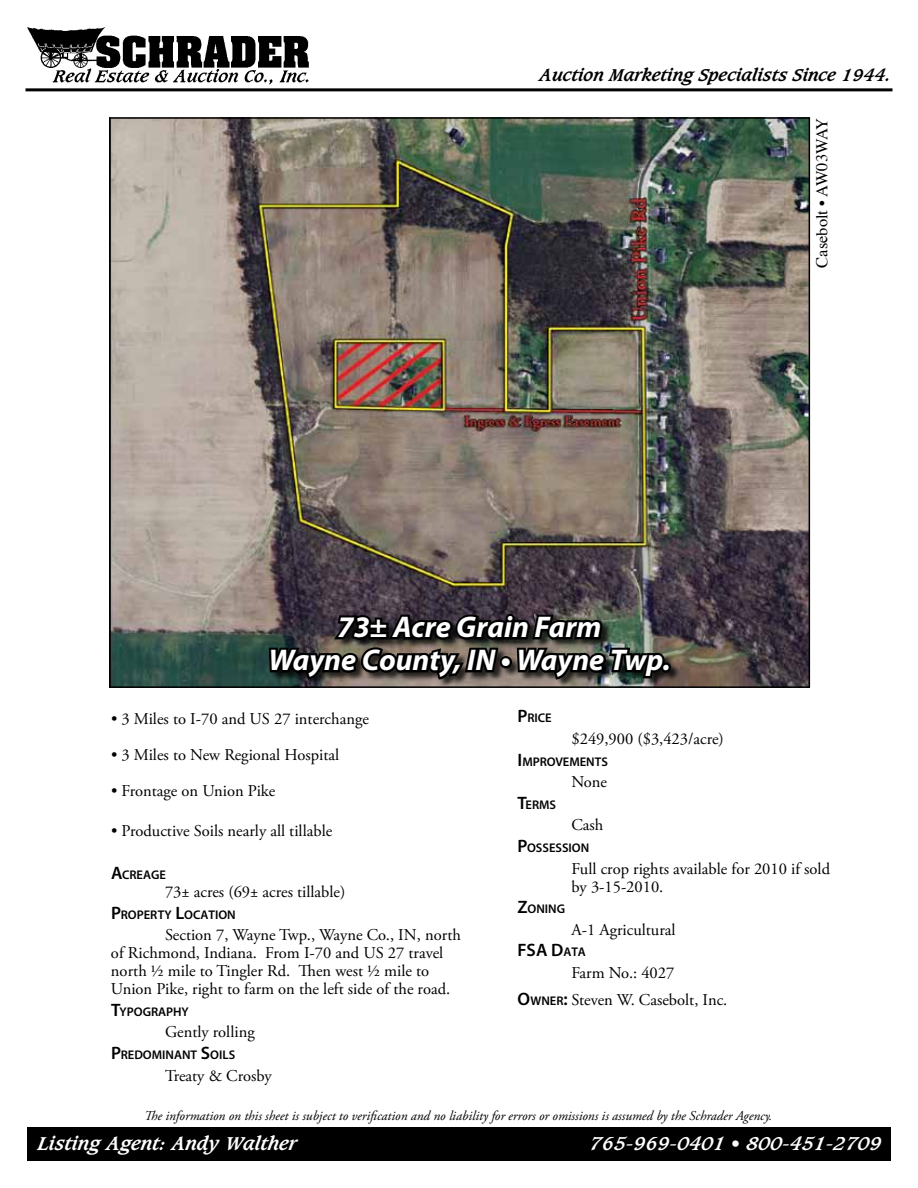
<style>
.page{position:relative;width:918px;height:1188px;background:#fff}
.page>*{position:absolute;margin:0;border:0;box-sizing:border-box;transform-origin:0 0}
.t1{font:italic 700 30px/33px "Myriad Pro";color:#fff;text-align:center}
.t2{font:italic 700 18px "Caxton";color:#fff}
.t3{font:600 18px "Myriad Pro";color:#000}
.t4{font:16.5px/18px "Adobe Garamond Pro";color:#000}
.t5{font:italic 700 16.5px "Caxton";color:#000}
.t6{font:16.5px "Times";color:#000}
.t7{font:italic 13.5px "Adobe Garamond Pro";color:#000}
.t8{font:600 12.6px "Myriad Pro";color:#000}
.s1{font-size:18px}
.s2{font-size:12.6px}
.s3{font-family:"Myriad Pro";font-weight:600;font-size:18px}
.s4{font-family:"Myriad Pro";font-weight:600;font-size:12.6px}
</style>
<div class="page">
<img style="left:112px;top:120px;width:695px;height:565px">
<hr style="left:27px;top:88px;width:864px;height:3px;background:#000">
<div style="left:27px;top:1128px;width:864px;height:33px;background:#000"></div>
<img style="left:27px;top:27px;width:282px;height:58px">
<div style="left:270px;top:615px;width:411px;height:73px;background:#000;opacity:.75"></div>
<img style="left:266px;top:496px;width:401px;height:192px">
<div style="left:661px;top:663px;width:10px;height:10px;border:4px solid #000;border-radius:50%"></div>
<p class="t5" style="left:539px;top:65px;width:353px">Auction Marketing Specialists Since 1944.</p>
<h1 class="t1" style="left:268px;top:610px;width:404px">73± Acre Grain Farm<br>Wayne County, IN • Wayne Twp.</h1>
<p class="t6" style="left:806px;top:268px;width:151px;rotate:-90deg">Casebolt • AW03WAY</p>
<p class="t4" style="left:111px;top:710px;width:259px">• 3 Miles to I-70 and US 27 interchange</p>
<p class="t4" style="left:111px;top:746px;width:230px">• 3 Miles to New Regional Hospital</p>
<p class="t4" style="left:111px;top:782px;width:166px">• Frontage on Union Pike</p>
<p class="t4" style="left:111px;top:822px;width:223px">• Productive Soils nearly all tillable</p>
<p class="t8" style="left:111px;top:867px;width:57px"><span class="s1">A</span>CREAGE</p>
<p class="t4" style="left:165px;top:883px;width:182px">73± acres (69± acres tillable)</p>
<p class="t8" style="left:111px;top:906px;width:126px"><span class="s1">P</span>ROPERTY <span class="s1">L</span>OCATION</p>
<p class="t4" style="left:111px;top:926px;width:351px;text-indent:54px">Section 7, Wayne Twp., Wayne Co., IN, north of Richmond, Indiana. From I-70 and US 27 travel north ½ mile to Tingler Rd. Then west ½ mile to Union Pike, right to farm on the left side of the road.</p>
<p class="t8" style="left:111px;top:1003px;width:79px"><span class="s1">T</span>YPOGRAP HY</p>
<p class="t4" style="left:165px;top:1024px;width:91px">Gently rolling</p>
<p class="t8" style="left:111px;top:1047px;width:119px"><span class="s1">P</span>REDOMINANT <span class="s1">S</span>OILS</p>
<p class="t4" style="left:165px;top:1067px;width:108px">Treaty &amp; Crosby</p>
<p class="t8" style="left:518px;top:710px;width:36px"><span class="s1">P</span>RICE</p>
<p class="t4" style="left:572px;top:730px;width:154px">$249,900 ($3,423/acre)</p>
<p class="t8" style="left:518px;top:753px;width:91px"><span class="s1">I</span> MPROVEMENTS</p>
<p class="t4" style="left:572px;top:774px;width:37px">None</p>
<p class="t8" style="left:518px;top:797px;width:39px"><span class="s1">T</span>ERMS</p>
<p class="t4" style="left:572px;top:817px;width:33px">Cash</p>
<p class="t8" style="left:518px;top:840px;width:73px"><span class="s1">P</span>OSSESSION</p>
<p class="t4" style="left:572px;top:860px;width:260px">Full crop rights available for 2010 if sold by 3-15-2010.</p>
<p class="t8" style="left:518px;top:901px;width:49px"><span class="s1">Z</span>ONING</p>
<p class="t4" style="left:572px;top:921px;width:106px">A-1 Agricultural</p>
<p class="t3" style="left:518px;top:939px;width:69px">FSA D<span class="s2">ATA</span></p>
<p class="t4" style="left:518px;top:960px;width:211px;line-height:27px;text-align:center">Farm No.: 4027<br><span class="s3">O</span><span class="s4">WNER</span><span class="s3">:</span> Steven W. Casebolt, Inc.</p>
<p class="t7" style="left:144px;top:1107px;width:630px">The information on this sheet is subject to verification and no liability for errors or omissions is assumed by the Schrader Agency.</p>
<p class="t2" style="left:38px;top:1133px;width:260px">Listing Agent: Andy Walther</p>
<p class="t2" style="left:590px;top:1133px;width:293px">765-969-0401 • 800-451-2709</p>
</div>
